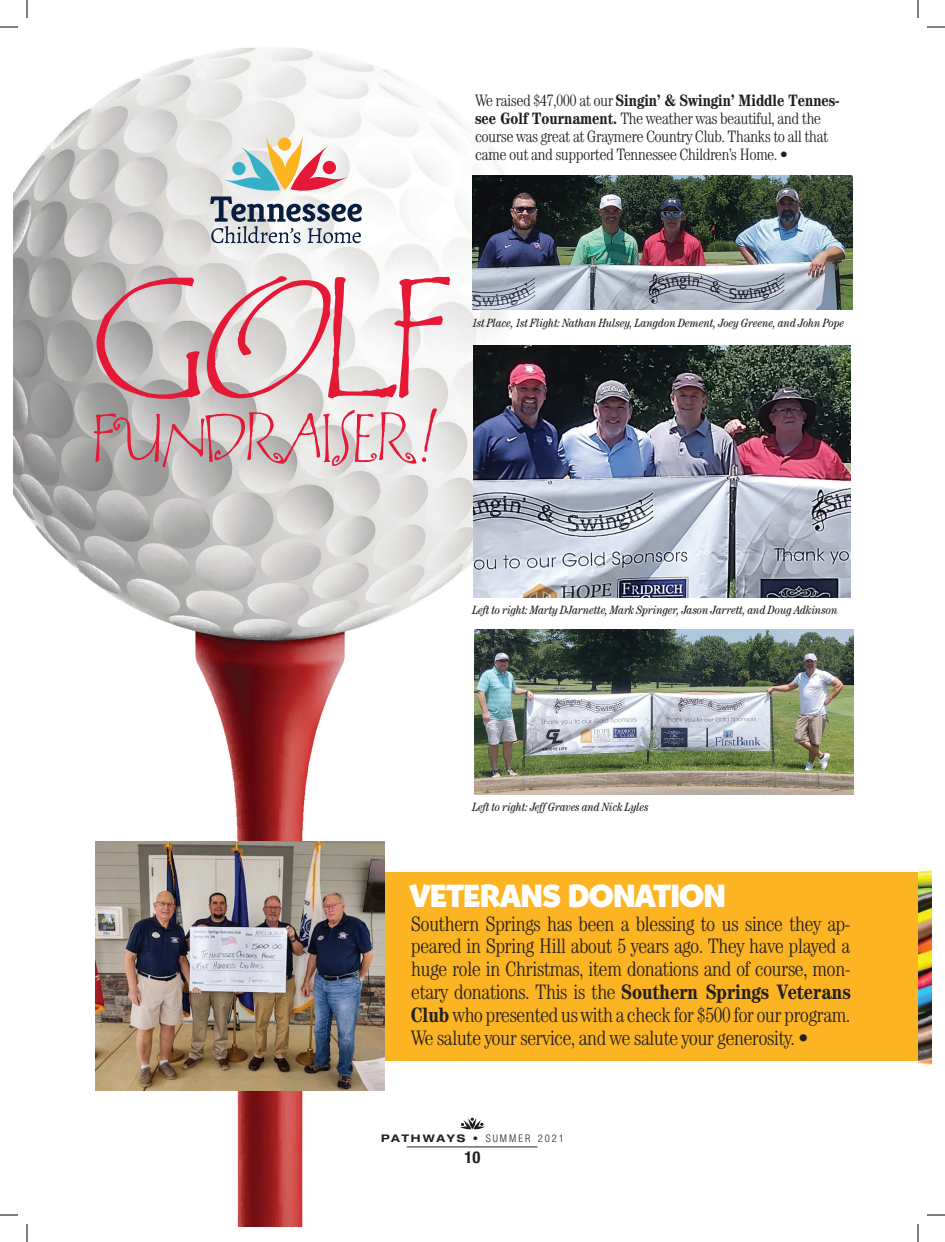
<style>
.page{position:relative;width:945px;height:1242px;background:#fff}
.page>*{position:absolute;margin:0;border:0;box-sizing:border-box;transform-origin:0 0}
.t1{font:150.45px "Dorothy Parker Plain";color:#e51836}
.t2{font:60px "Dorothy Parker Plain";letter-spacing:-.04em;color:#e51836}
.t3{font:31.5px "Cg Bernhardt Bd";letter-spacing:-.035em;color:#fff}
.t4{font:300 condensed 21px/22.8px "Century";letter-spacing:-.04em;color:#231f20;text-align:justify}
.t5{font:300 condensed 16.5px/18px "Century";letter-spacing:-.04em;color:#231f20}
.t6{font:700 condensed 16.5px "Century Std";color:#231f20}
.t7{font:700 condensed 16.5px "Helvetica Neue";color:#231f20}
.t8{font:italic condensed 12px "Century Std";letter-spacing:-.01em;color:#231f20}
.t9{font:300 condensed 10.5px "Helvetica Neue";letter-spacing:.19em;color:#231f20}
.s1{font-family:"Century";font-weight:300}
.s2{font-family:"Century Std";font-weight:700}
.s3{font-family:"Helvetica Neue LT Std";font-weight:700;font-stretch:expanded}
.s4{font-family:"Helvetica Neue LT Std";font-weight:400;font-stretch:expanded}
</style>
<div class="page">
<img style="left:14px;top:47px;width:494px;height:1180px">
<svg style="left:210px;top:132px;width:152px;height:111px"></svg>
<svg style="left:459px;top:1117px;width:27px;height:12px"></svg>
<hr style="left:407px;top:1147px;width:130px;height:1px;background:#231f20">
<img style="left:918px;top:870px;width:14px;height:195px">
<img style="left:473px;top:176px;width:379px;height:133px">
<img style="left:474px;top:630px;width:379px;height:165px">
<img style="left:473px;top:345px;width:377px;height:253px">
<div style="left:290px;top:872px;width:628px;height:189px;background:#fcb423"></div>
<img style="left:95px;top:842px;width:290px;height:249px">
<svg style="left:0;top:26px;width:18px;height:2px"></svg>
<svg style="left:26px;top:0;width:2px;height:18px"></svg>
<svg style="left:927px;top:26px;width:18px;height:2px"></svg>
<svg style="left:917px;top:0;width:2px;height:18px"></svg>
<svg style="left:927px;top:1214px;width:18px;height:2px"></svg>
<svg style="left:917px;top:1224px;width:2px;height:18px"></svg>
<svg style="left:0;top:1214px;width:18px;height:2px"></svg>
<svg style="left:26px;top:1224px;width:2px;height:18px"></svg>
<p class="t6" style="left:475px;top:90px;width:365px"><span class="s1">We raised $47,000 at our</span> Singin’ &amp; Swingin’ Middle Tennes-</p>
<p class="t5" style="left:475px;top:109px;width:355px"><span class="s2">see Golf Tournament.</span> The weather was beautiful, and the course was great at Graymere Country Club. Thanks to all that came out and supported Tennessee Children’s Home. •</p>
<h1 class="t1" style="left:91px;top:243px;width:358px">GOLF</h1>
<h2 class="t2" style="left:91px;top:400px;width:355px">FUNDRAISER!</h2>
<p class="t8" style="left:472px;top:316px;width:374px">1st Place, 1st Flight: Nathan Hulsey, Langdon Dement, Joey Greene, and John Pope</p>
<p class="t8" style="left:472px;top:603px;width:367px">Left to right: Marty DJarnette, Mark Springer, Jason Jarrett, and Doug Adkinson</p>
<p class="t8" style="left:472px;top:800px;width:178px">Left to right: Jeff Graves and Nick Lyles</p>
<h3 class="t3" style="left:409px;top:877px;width:318px">VETERANS DONATION</h3>
<p class="t4" style="left:411px;top:912px;width:441px">Southern Springs has been a blessing to us since they ap&shy;peared in Spring Hill about 5 years ago. They have played a huge role in Christmas, item donations and of course, mon&shy;etary donations. This is the <span class="s2">Southern Springs Veterans Club</span> who presented us with a check for $500 for our program.<br>We salute your service, and we salute your generosity. •</p>
<p class="t9" style="left:381px;top:1132px;width:184px"><span class="s3">PATHWAYS</span> <span class="s4">•</span> SUMMER 2021</p>
<p class="t7" style="left:465px;top:1147px;width:17px">10</p>
</div>
